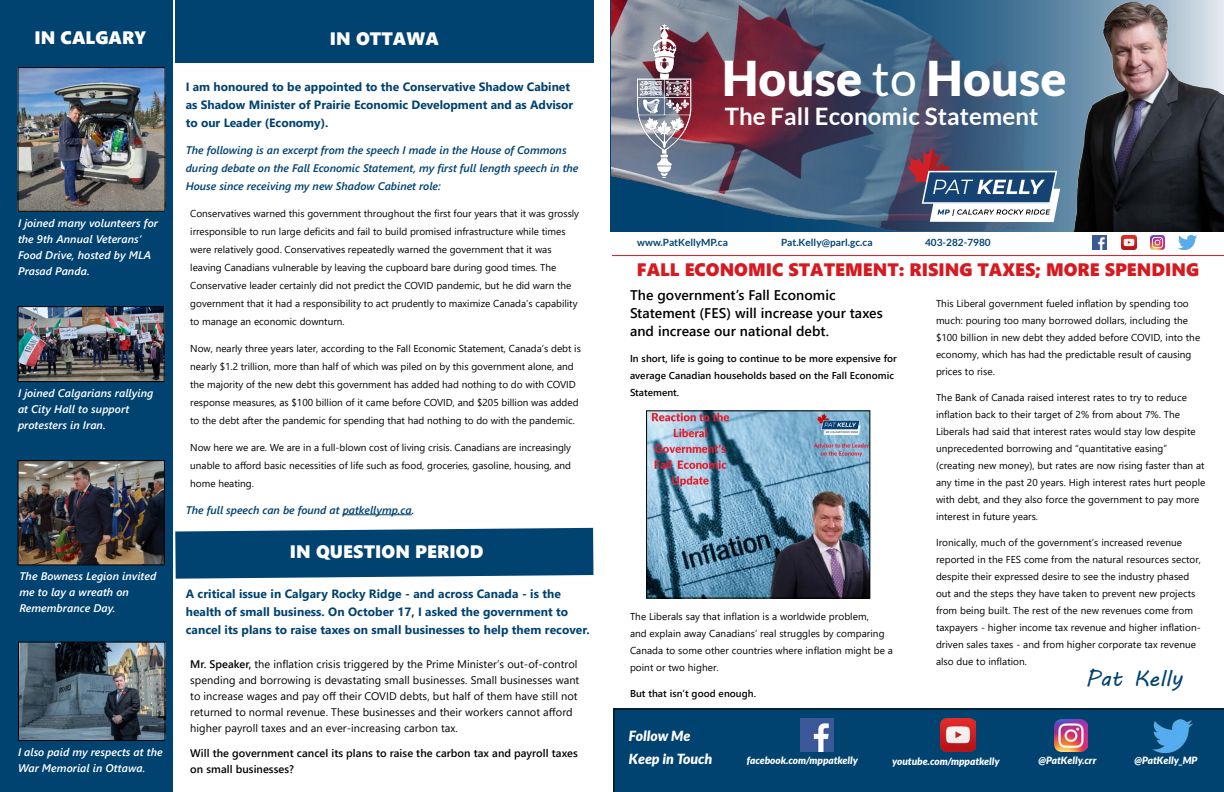
<style>
.page{position:relative;width:1224px;height:792px;background:#fff}
.page>*{position:absolute;margin:0;border:0;box-sizing:border-box;transform-origin:0 0}
.t1{font:900 48px "Lato";letter-spacing:.005em;color:#fff}
.t2{font:700 24px "Lato";letter-spacing:.005em;color:#fff}
.t3{font:22px "MV Boli";letter-spacing:.005em;color:#004270}
.t4{font:18px "Segoe UI Black";color:#d71920}
.t5{font:18px "Segoe UI Black";letter-spacing:.005em;color:#fff}
.t6{font:600 14px/18px "Segoe UI";letter-spacing:.005em;color:#000}
.t7{font:italic 900 14px/23px "Lato";letter-spacing:.005em;color:#fff}
.t8{font:700 12px/18px "Segoe UI";letter-spacing:.005em;color:#004270}
.t9{font:11px/16px "Segoe UI";letter-spacing:.005em;color:#000}
.t10{font:italic 600 11px/16px "Segoe UI";letter-spacing:.005em;color:#fff}
.t11{font:italic 600 11px/18px "Segoe UI";color:#004270}
.t12{font:600 11px/16px "Segoe UI";letter-spacing:.005em;color:#000}
.t13{font:10px/17px "Segoe UI";letter-spacing:.005em;color:#000}
.t14{font:600 10px/17px "Segoe UI";letter-spacing:.005em;color:#000}
.t15{font:italic 900 10px "Lato";letter-spacing:.005em;color:#fff}
.t16{font:700 10px "Lato";letter-spacing:.005em;color:#004270}
.s1{font-weight:600}
.s2{font-weight:400}
</style>
<div class="page">
<div style="left:0;top:0;width:173px;height:792px;background:#004270"></div>
<div style="left:613px;top:708px;width:611px;height:84px;background:#004270"></div>
<img style="left:800px;top:718px;width:34px;height:34px">
<img style="left:940px;top:718px;width:35px;height:34px">
<img style="left:1055px;top:719px;width:32px;height:33px">
<img style="left:1152px;top:719px;width:40px;height:33px">
<img style="left:648px;top:412px;width:220px;height:185px">
<div style="left:646px;top:410px;width:224px;height:189px;border:1px solid #000"></div>
<div style="left:176px;top:0;width:418px;height:63px;background:#004270"></div>
<svg style="left:175px;top:528px;width:418px;height:51px;background:#13507a"></svg>
<hr style="left:343px;top:514px;width:69px;height:1px;background:#004270">
<img style="left:612px;top:0;width:428px;height:231px">
<img style="left:1053px;top:0;width:171px;height:232px">
<svg style="left:907px;top:147px;width:153px;height:75px"></svg>
<img style="left:637px;top:24px;width:63px;height:153px">
<img style="left:1092px;top:235px;width:15px;height:15px">
<img style="left:1121px;top:235px;width:15px;height:15px">
<img style="left:1151px;top:236px;width:14px;height:14px">
<img style="left:1179px;top:235px;width:17px;height:15px">
<hr style="left:612px;top:255px;width:612px;height:1px;background:#d71920">
<img style="left:20px;top:69px;width:144px;height:141px">
<div style="left:18px;top:67px;width:148px;height:145px;border:1px solid #000"></div>
<img style="left:20px;top:308px;width:143px;height:72px">
<div style="left:18px;top:306px;width:147px;height:76px;border:1px solid #000"></div>
<img style="left:20px;top:644px;width:144px;height:95px">
<div style="left:18px;top:642px;width:148px;height:99px;border:1px solid #000"></div>
<img style="left:20px;top:462px;width:143px;height:101px">
<div style="left:18px;top:460px;width:147px;height:105px;border:1px solid #000"></div>
<svg style="left:993px;top:768px;width:41px;height:24px"></svg>
<h3 class="t5" style="left:34px;top:25px;width:113px">IN CALGARY</h3>
<h3 class="t5" style="left:330px;top:25px;width:111px">IN OTTAWA</h3>
<p class="t10" style="left:18px;top:213px;width:141px">I joined many volunteers for the 9th Annual Veterans’<br>Food Drive, hosted by MLA<br>Prasad Panda.</p>
<p class="t10" style="left:18px;top:383px;width:137px">I joined Calgarians rallying at City Hall to support protesters in Iran.</p>
<p class="t10" style="left:19px;top:567px;width:138px">The Bowness Legion invited me to lay a wreath on<br>Remembrance Day.</p>
<p class="t10" style="left:18px;top:743px;width:146px">I also paid my respects at the<br>War Memorial in Ottawa.</p>
<p class="t8" style="left:186px;top:77px;width:389px">I am honoured to be appointed to the Conservative Shadow Cabinet as Shadow Minister of Prairie Economic Development and as Advisor to our Leader (Economy).</p>
<p class="t11" style="left:186px;top:139px;width:394px">The following is an excerpt from the speech I made in the House of Commons during debate on the Fall Economic Statement, my first full length speech in the<br>House since receiving my new Shadow Cabinet role:</p>
<p class="t13" style="left:190px;top:203px;width:390px;line-height:18px">Conservatives warned this government throughout the first four years that it was grossly irresponsible to run large deficits and fail to build promised infrastructure while times were relatively good. Conservatives repeatedly warned the government that it was leaving Canadians vulnerable by leaving the cupboard bare during good times. The Conservative leader certainly did not predict the COVID pandemic, but he did warn the government that it had a responsibility to act prudently to maximize Canada’s capability to manage an economic downturn.</p>
<p class="t13" style="left:190px;top:338px;width:392px;line-height:18px">Now, nearly three years later, according to the Fall Economic Statement, Canada’s debt is nearly $1.2 trillion, more than half of which was piled on by this government alone, and the majority of the new debt this government has added had nothing to do with COVID response measures, as $100 billion of it came before COVID, and $205 billion was added to the debt after the pandemic for spending that had nothing to do with the pandemic.</p>
<p class="t13" style="left:190px;top:437px;width:382px;line-height:18px;text-align:justify">Now here we are. We are in a full-blown cost of living crisis. Canadians are increasingly unable to afford basic necessities of life such as food, groceries, gasoline, housing, and home heating.</p>
<p class="t11" style="left:186px;top:499px;width:230px">The full speech can be found at patkellymp.ca.</p>
<h3 class="t5" style="left:290px;top:539px;width:193px">IN QUESTION PERIOD</h3>
<p class="t8" style="left:186px;top:583px;width:405px">A critical issue in Calgary Rocky Ridge - and across Canada - is the health of small business. On October 17, I asked the government to cancel its plans to raise taxes on small businesses to help them recover.</p>
<p class="t9" style="left:190px;top:655px;width:391px"><span class="s1">Mr. Speaker,</span> the inflation crisis triggered by the Prime Minister’s out-of-control spending and borrowing is devastating small businesses. Small businesses want to increase wages and pay off their COVID debts, but half of them have still not returned to normal revenue. These businesses and their workers cannot afford higher payroll taxes and an ever-increasing carbon tax.</p>
<p class="t12" style="left:190px;top:744px;width:389px">Will the government cancel its plans to raise the carbon tax and payroll taxes on small businesses?</p>
<h1 class="t1" style="left:722px;top:50px;width:346px">House <span class="s2">to</span> House</h1>
<h2 class="t2" style="left:725px;top:102px;width:315px">The Fall Economic Statement</h2>
<p class="t16" style="left:637px;top:237px;width:92px">www.PatKellyMP.ca</p>
<p class="t16" style="left:781px;top:237px;width:93px">Pat.Kelly@parl.gc.ca</p>
<p class="t16" style="left:925px;top:237px;width:67px">403-282-7980</p>
<h3 class="t4" style="left:637px;top:256px;width:295px">FALL ECONOMIC STATEMENT: RISIN</h3>
<h3 class="t4" style="left:959px;top:256px;width:101px">G TAXES; MORE</h3>
<h3 class="t4" style="left:1105px;top:256px;width:96px">SPEN DING</h3>
<p class="t13" style="left:936px;top:294px;width:266px">This Liberal government fueled inflation by spending too much: pouring too many borrowed dollars, including the $100 billion in new debt they added before COVID, into the economy, which has had the predictable result of causing prices to rise.</p>
<p class="t13" style="left:936px;top:388px;width:271px">The Bank of Canada raised interest rates to try to reduce inflation back to their target of 2% from about 7%. The Liberals had said that interest rates would stay low despite unprecedented borrowing and “quantitative easing” (creating new money), but rates are now rising faster than at any time in the past 20 years. High interest rates hurt people with debt, and they also force the government to pay more interest in future years.</p>
<p class="t13" style="left:936px;top:533px;width:267px">Ironically, much of the government’s increased revenue reported in the FES come from the natural resources sector, despite their expressed desire to see the industry phased out and the steps they have taken to prevent new projects from being built. The rest of the new revenues come from taxpayers - higher income tax revenue and higher inflation&shy;driven sales taxes - and from higher corporate tax revenue also due to inflation.</p>
<h3 class="t6" style="left:630px;top:285px;width:254px">The government’s Fall Economic<br>Statement (FES) will increase your taxes and increase our national debt.</h3>
<p class="t14" style="left:630px;top:349px;width:269px">In short, life is going to continue to be more expensive for average Canadian households based on the Fall Economic<br>Statement.</p>
<p class="t13" style="left:630px;top:607px;width:264px">The Liberals say that inflation is a worldwide problem,<br>and explain away Canadians’ real struggles by comparing Canada to some other countries where inflation might be a point or two higher.</p>
<p class="t14" style="left:630px;top:684px;width:128px">But that isn’t good enough.</p>
<h3 class="t3" style="left:1085px;top:664px;width:99px">Pat Kelly</h3>
<h3 class="t7" style="left:629px;top:725px;width:85px">Follow Me<br>Keep in Touch</h3>
<p class="t15" style="left:747px;top:755px;width:113px">facebook.com/mppatkelly</p>
<p class="t15" style="left:892px;top:755px;width:109px">youtube.com/mppatkelly</p>
<p class="t15" style="left:1039px;top:755px;width:59px">@PatKelly.crr</p>
<p class="t15" style="left:1135px;top:754px;width:64px">@PatKelly_MP</p>
</div>
